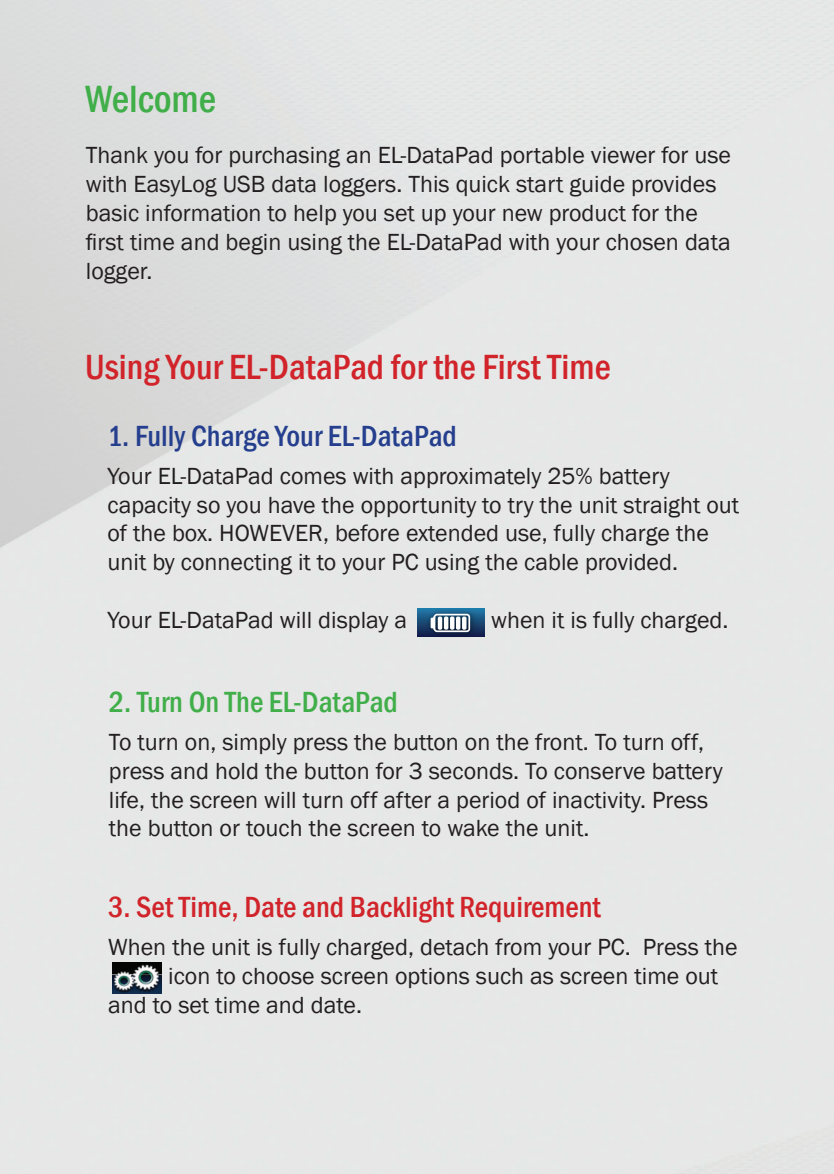
<style>
.page{position:relative;width:834px;height:1174px;background:#fff}
.page>*{position:absolute;margin:0;border:0;box-sizing:border-box;transform-origin:0 0}
.t1{font:500 condensed 39px "Franklin Gothic";color:#40ae49}
.t2{font:500 condensed 36px "Franklin Gothic";color:#d1232a}
.t3{font:500 condensed 30px "Franklin Gothic";color:#d1232a}
.t4{font:500 condensed 30px "Franklin Gothic";color:#253f8e}
.t5{font:500 condensed 30px "Franklin Gothic";color:#40ae49}
.t6{font:24px/28.8px "Franklin Gothic";color:#231f20}
</style>
<div class="page">
<img style="left:0;top:0;width:833px;height:1174px">
<img style="left:112px;top:963px;width:49px;height:30px">
<div style="left:417px;top:608px;width:67px;height:28px;background:linear-gradient(to bottom,#217ba8,#131f4b)"></div>
<img style="left:423px;top:609px;width:56px;height:28px">
<div style="left:433px;top:614px;width:37px;height:18px;border:2px solid #fff;border-radius:3px"></div>
<svg style="left:430px;top:617px;width:4px;height:11px"></svg>
<svg style="left:462px;top:616px;width:4px;height:13px"></svg>
<hr style="left:456px;top:616px;width:4px;height:13px;background:#fff;border-radius:2px">
<hr style="left:450px;top:616px;width:4px;height:13px;background:#fff;border-radius:2px">
<hr style="left:444px;top:616px;width:4px;height:13px;background:#fff;border-radius:2px">
<div style="left:437px;top:616px;width:5px;height:13px;background:#fff;border-radius:2px"></div>
<p class="t1" style="left:85px;top:74px;width:132px">Welcome</p>
<p class="t6" style="left:86px;top:141px;width:646px">Thank you for purchasing an EL-DataPad portable viewer for use with EasyLog USB data loggers. This quick start guide provides basic information to help you set up your new product for the first time and begin using the EL-DataPad with your chosen data logger.</p>
<p class="t2" style="left:85px;top:343px;width:527px">Using Your EL-DataPad for the First Time</p>
<p class="t4" style="left:107px;top:416px;width:351px">1. Fully Charge Your EL-DataPad</p>
<p class="t6" style="left:107px;top:462px;width:633px">Your EL-DataPad comes with approximately 25% battery capacity so you have the opportunity to try the unit straight out of the box. HOWEVER, before extended use, fully charge the unit by connecting it to your PC using the cable provided.</p>
<p class="t6" style="left:107px;top:606px;width:301px">Your EL-DataPad will display a</p>
<p class="t6" style="left:491px;top:606px;width:239px">when it is fully charged.</p>
<p class="t5" style="left:109px;top:682px;width:290px">2. Turn On The EL-DataPad</p>
<p class="t6" style="left:109px;top:728px;width:615px">To turn on, simply press the button on the front. To turn off, press and hold the button for 3 seconds. To conserve battery life, the screen will turn off after a period of inactivity. Press the button or touch the screen to wake the unit.</p>
<p class="t3" style="left:108px;top:887px;width:494px">3. Set Time, Date and Backlight Requirement</p>
<p class="t6" style="left:108px;top:933px;width:631px">When the unit is fully charged, detach from your PC. Press the</p>
<p class="t6" style="left:168px;top:962px;width:551px">icon to choose screen options such as screen time out</p>
<p class="t6" style="left:108px;top:990px;width:255px">and to set time and date.</p>
</div>
